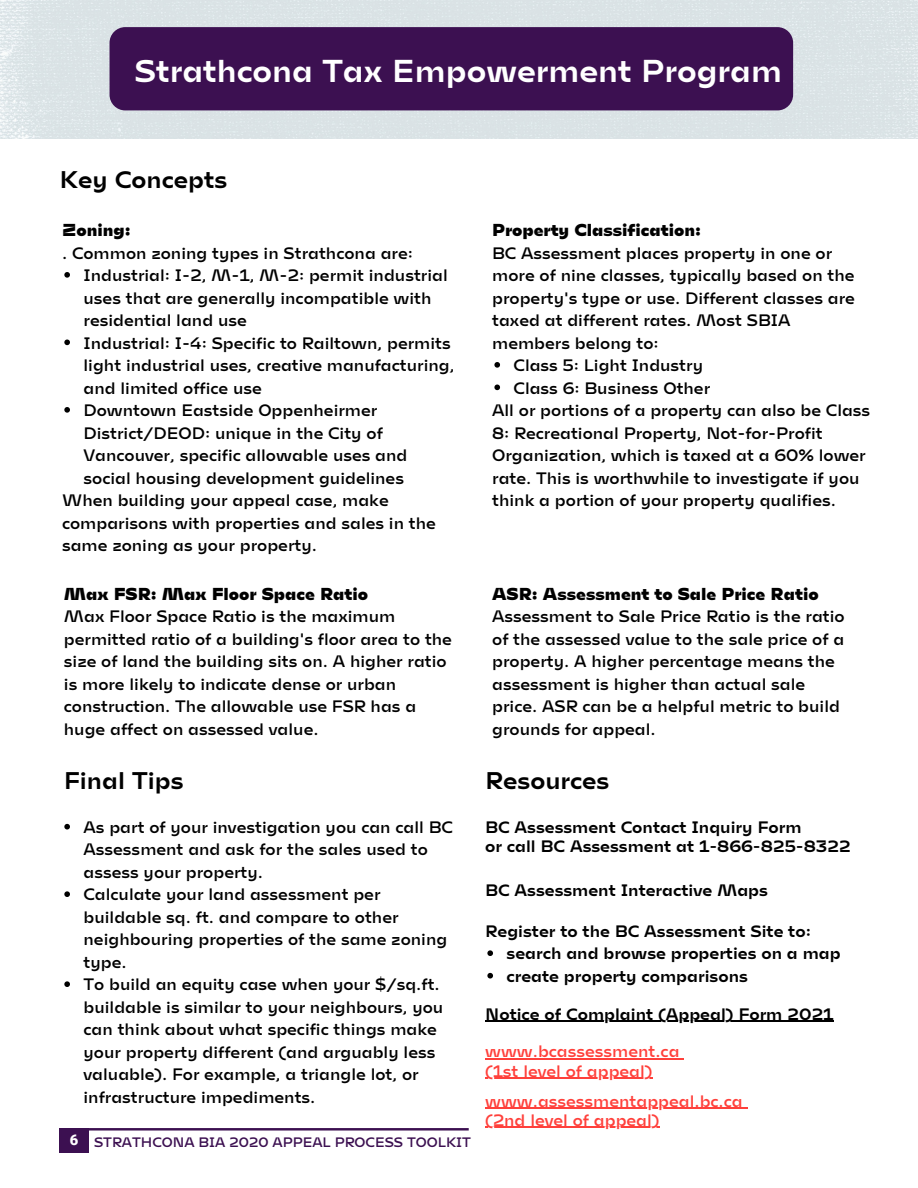
<style>
.page{position:relative;width:918px;height:1188px;background:#fff}
.page>*{position:absolute;margin:0;border:0;box-sizing:border-box;transform-origin:0 0}
.t1{font:900 36px "Roboto";color:#fff}
.t2{font:31.5px "Mohol";color:#fff}
.t3{font:24px "Mohol";color:#000}
.t4{font:300 16.5px/22.5px "Mohol";color:#000}
.t5{font:16.5px "Mohol";color:#000}
.t6{font:900 16.5px "Mohol";color:#000}
.t7{font:300 16.5px "Mohol";color:#ff403b}
.t8{font:900 14.7px "Roboto";color:#fff}
.t9{font:300 13.65px "Mohol";color:#3c1051}
</style>
<div class="page">
<div style="left:60px;top:1128px;width:29px;height:25px;background:#3c1051"></div>
<svg style="left:64px;top:824px;width:6px;height:6px"></svg>
<svg style="left:64px;top:891px;width:6px;height:6px"></svg>
<svg style="left:64px;top:981px;width:6px;height:6px"></svg>
<svg style="left:89px;top:1128px;width:380px;height:3px"></svg>
<svg style="left:494px;top:362px;width:6px;height:6px"></svg>
<svg style="left:494px;top:385px;width:6px;height:5px"></svg>
<svg style="left:64px;top:272px;width:6px;height:6px"></svg>
<svg style="left:64px;top:340px;width:6px;height:5px"></svg>
<svg style="left:64px;top:407px;width:6px;height:6px"></svg>
<svg style="left:487px;top:950px;width:6px;height:6px"></svg>
<svg style="left:487px;top:973px;width:6px;height:6px"></svg>
<hr style="left:485px;top:1021px;width:349px;height:1px;background:#000">
<hr style="left:485px;top:1059px;width:195px;height:1px;background:#ff403b">
<hr style="left:485px;top:1078px;width:168px;height:1px;background:#ff403b">
<hr style="left:485px;top:1108px;width:258px;height:1px;background:#ff403b">
<hr style="left:485px;top:1127px;width:174px;height:1px;background:#ff403b">
<img style="left:0;top:0;width:918px;height:138px">
<div style="left:110px;top:27px;width:683px;height:83px;background:#3c1051;border-radius:16px"></div>
<p class="t1" style="left:139px;top:45px;width:643px">Strathcona Tax Empowerment Program</p>
<p class="t2" style="left:135px;top:49px;width:649px">Strathcona Tax Empowerment Program</p>
<p class="t3" style="left:60px;top:164px;width:169px">Key Concepts</p>
<p class="t6" style="left:62px;top:219px;width:70px">Zoning:</p>
<p class="t4" style="left:62px;top:240px;width:352px">. Common zoning types in Strathcona are:</p>
<p class="t4" style="left:84px;top:263px;width:366px">Industrial: I-2, M-1, M-2: permit industrial uses that are generally incompatible with residential land use</p>
<p class="t4" style="left:84px;top:330px;width:373px">Industrial: I-4: Specific to Railtown, permits light industrial uses, creative manufacturing, and limited office use</p>
<p class="t4" style="left:84px;top:398px;width:325px">Downtown Eastside Oppenheirmer District/DEOD: unique in the City of Vancouver, specific allowable uses and social housing development guidelines</p>
<p class="t4" style="left:62px;top:488px;width:375px">When building your appeal case, make comparisons with properties and sales in the same zoning as your property.</p>
<p class="t6" style="left:64px;top:583px;width:306px">Max FSR: Max Floor Space Ratio</p>
<p class="t4" style="left:64px;top:604px;width:390px">Max Floor Space Ratio is the maximum permitted ratio of a building's floor area to the size of land the building sits on. A higher ratio is more likely to indicate dense or urban construction. The allowable use FSR has a huge affect on assessed value.</p>
<p class="t3" style="left:64px;top:765px;width:121px">Final Tips</p>
<p class="t4" style="left:84px;top:815px;width:371px">As part of your investigation you can call BC<br>Assessment and ask for the sales used to assess your property.</p>
<p class="t4" style="left:84px;top:882px;width:365px">Calculate your land assessment per buildable sq. ft. and compare to other neighbouring properties of the same zoning type.</p>
<p class="t4" style="left:84px;top:972px;width:361px">To build an equity case when your $/sq.ft. buildable is similar to your neighbours, you can think about what specific things make your property different (and arguably less valuable). For example, a triangle lot, or infrastructure impediments.</p>
<p class="t8" style="left:70px;top:1132px;width:10px">6</p>
<p class="t9" style="left:94px;top:1133px;width:378px">STRATHCONA BIA 2020 APPEAL PROCESS TOOLKIT</p>
<p class="t6" style="left:492px;top:219px;width:211px">Property Classification:</p>
<p class="t4" style="left:492px;top:240px;width:364px">BC Assessment places property in one or more of nine classes, typically based on the property's type or use. Different classes are taxed at different rates. Most SBIA members belong to:</p>
<p class="t4" style="left:514px;top:353px;width:191px">Class 5: Light Industry</p>
<p class="t4" style="left:514px;top:375px;width:198px">Class 6: Business Other</p>
<p class="t4" style="left:492px;top:398px;width:380px">All or portions of a property can also be Class 8: Recreational Property, Not-for-Profit Organization, which is taxed at a 60% lower rate. This is worthwhile to investigate if you think a portion of your property qualifies.</p>
<p class="t6" style="left:492px;top:583px;width:328px">ASR: Assessment to Sale Price Ratio</p>
<p class="t4" style="left:492px;top:604px;width:354px">Assessment to Sale Price Ratio is the ratio of the assessed value to the sale price of a property. A higher percentage means the assessment is higher than actual sale price. ASR can be a helpful metric to build grounds for appeal.</p>
<p class="t3" style="left:485px;top:765px;width:126px">Resources</p>
<p class="t5" style="left:485px;top:816px;width:318px">BC Assessment Contact Inquiry Form</p>
<p class="t5" style="left:485px;top:835px;width:367px">or call BC Assessment at 1-866-825-8322</p>
<p class="t5" style="left:485px;top:879px;width:284px">BC Assessment Interactive Maps</p>
<p class="t5" style="left:485px;top:920px;width:327px">Register to the BC Assessment Site to:</p>
<p class="t5" style="left:507px;top:943px;width:336px">search and browse properties on a map</p>
<p class="t5" style="left:507px;top:965px;width:243px">create property comparisons</p>
<p class="t5" style="left:485px;top:1003px;width:350px">Notice of Complaint (Appeal) Form 2021</p>
<p class="t7" style="left:485px;top:1041px;width:196px">www.bcassessment.ca</p>
<p class="t7" style="left:485px;top:1060px;width:169px">(1st level of appeal)</p>
<p class="t7" style="left:485px;top:1090px;width:259px">www.assessmentappeal.bc.ca</p>
<p class="t7" style="left:485px;top:1109px;width:176px">(2nd level of appeal)</p>
</div>
